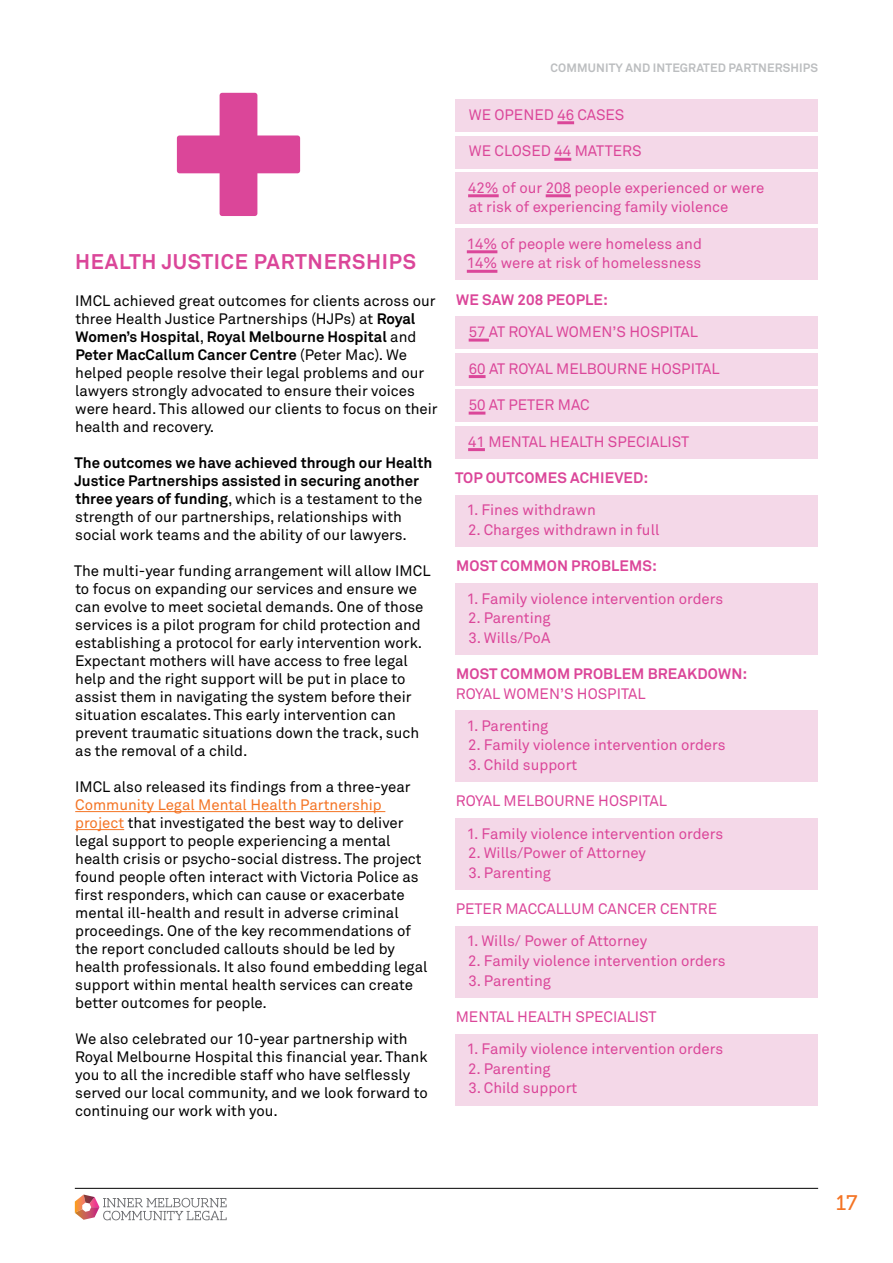
<style>
.page{position:relative;width:893px;height:1263px;background:#fff}
.page>*{position:absolute;margin:0;border:0;box-sizing:border-box;transform-origin:0 0}
.t1{font:700 21px "Akkurat Std";letter-spacing:.035em;color:#db4699}
.t2{font:21px "Museo Slab 500";color:#f47424}
.Body{font:15px/18px "Akkurat Pro";color:#000}
.snapshot_in_text_body{font:15px/19.5px "Akkurat Pro";color:#db4699}
.Snapshot_-_TEXT{font:700 15px/19.5px "Akkurat Std";letter-spacing:.01em;color:#db4699}
.Snapshot_-_TEXT-2{font:15px "Akkurat Pro";color:#db4699}
.t3{font:700 12px "Akkurat Std";letter-spacing:.01em;color:#bcbec0}
.s1{font-family:"Akkurat Std";font-weight:700}
.s2{color:#f47424}
.s3{font-family:"Akkurat Pro";font-weight:400}
</style>
<div class="page">
<svg style="left:75px;top:1194px;width:152px;height:26px"></svg>
<hr style="left:75px;top:1188px;width:743px;height:1px;background:#000">
<hr style="left:75px;top:811px;width:310px;height:1px;background:#f47424">
<hr style="left:75px;top:829px;width:49px;height:1px;background:#f47424">
<div style="left:455px;top:99px;width:363px;height:33px;background:#f4d8e8"></div>
<hr style="left:557px;top:121px;width:17px;height:3px;background:#db4699">
<div style="left:455px;top:136px;width:363px;height:32px;background:#f4d8e8"></div>
<hr style="left:554px;top:158px;width:17px;height:3px;background:#db4699">
<div style="left:455px;top:173px;width:363px;height:51px;background:#f4d8e8"></div>
<hr style="left:468px;top:194px;width:31px;height:3px;background:#db4699">
<hr style="left:546px;top:194px;width:25px;height:3px;background:#db4699">
<div style="left:455px;top:229px;width:363px;height:51px;background:#f4d8e8"></div>
<hr style="left:467px;top:250px;width:30px;height:3px;background:#db4699">
<hr style="left:467px;top:270px;width:30px;height:3px;background:#db4699">
<div style="left:455px;top:317px;width:363px;height:32px;background:#f4d8e8"></div>
<hr style="left:469px;top:339px;width:20px;height:3px;background:#db4699">
<div style="left:455px;top:353px;width:363px;height:32px;background:#f4d8e8"></div>
<hr style="left:469px;top:375px;width:17px;height:3px;background:#db4699">
<div style="left:455px;top:390px;width:363px;height:32px;background:#f4d8e8"></div>
<hr style="left:469px;top:412px;width:16px;height:3px;background:#db4699">
<div style="left:455px;top:426px;width:363px;height:32px;background:#f4d8e8"></div>
<hr style="left:468px;top:448px;width:17px;height:3px;background:#db4699">
<div style="left:455px;top:495px;width:363px;height:52px;background:#f4d8e8"></div>
<div style="left:455px;top:583px;width:363px;height:71px;background:#f4d8e8"></div>
<div style="left:455px;top:711px;width:363px;height:71px;background:#f4d8e8"></div>
<div style="left:455px;top:818px;width:363px;height:71px;background:#f4d8e8"></div>
<div style="left:455px;top:926px;width:363px;height:71px;background:#f4d8e8"></div>
<div style="left:455px;top:1034px;width:363px;height:71px;background:#f4d8e8"></div>
<div style="left:177px;top:135px;width:123px;height:38px;background:#db4699;border-radius:3px"></div>
<div style="left:220px;top:93px;width:37px;height:123px;background:#db4699;border-radius:3px"></div>
<h2 class="t1" style="left:75px;top:249px;width:342px">HEALTH JUSTICE PARTNERSHIPS</h2>
<p class="Body" style="left:75px;top:292px;width:364px">IMCL achieved great outcomes for clients across our three Health Justice Partnerships (HJPs) at <span class="s1">Royal Women’s Hospital</span>, <span class="s1">Royal Melbourne Hospital</span> and <span class="s1">Peter MacCallum Cancer Centre</span> (Peter Mac). We helped people resolve their legal problems and our lawyers strongly advocated to ensure their voices were heard. This allowed our clients to focus on their health and recovery.</p>
<p class="Body" style="left:74px;top:454px;width:359px"><span class="s1">The outcomes we have achieved through our Health Justice Partnerships assisted in securing another three years of funding</span>, which is a testament to the strength of our partnerships, relationships with social work teams and the ability of our lawyers.</p>
<p class="Body" style="left:74px;top:562px;width:358px">The multi-year funding arrangement will allow IMCL to focus on expanding our services and ensure we can evolve to meet societal demands. One of those services is a pilot program for child protection and establishing a protocol for early intervention work.<br>Expectant mothers will have access to free legal help and the right support will be put in place to assist them in navigating the system before their situation escalates. This early intervention can prevent traumatic situations down the track, such as the removal of a child.</p>
<p class="Body" style="left:75px;top:778px;width:354px">IMCL also released its findings from a three-year <span class="s2">Community Legal Mental Health Partnership project</span> that investigated the best way to deliver legal support to people experiencing a mental health crisis or psycho-social distress. The project found people often interact with Victoria Police as first responders, which can cause or exacerbate mental ill-health and result in adverse criminal proceedings. One of the key recommendations of the report concluded callouts should be led by health professionals. It also found embedding legal support within mental health services can create better outcomes for people.</p>
<p class="Body" style="left:75px;top:1030px;width:354px">We also celebrated our 10-year partnership with Royal Melbourne Hospital this financial year. Thank you to all the incredible staff who have selflessly served our local community, and we look forward to continuing our work with you.</p>
<p class="t3" style="left:551px;top:60px;width:269px">COMMUNITY AND INTEGRATED PARTNERSHIPS</p>
<p class="snapshot_in_text_body" style="left:469px;top:105px;width:157px">WE OPENED 46 CASES</p>
<p class="snapshot_in_text_body" style="left:469px;top:142px;width:174px">WE CLOSED 44 MATTERS</p>
<p class="snapshot_in_text_body" style="left:468px;top:178px;width:298px">42% of our 208 people experienced or were at risk of experiencing family violence</p>
<p class="snapshot_in_text_body" style="left:467px;top:234px;width:237px">14% of people were homeless and<br>14% were at risk of homelessness</p>
<p class="Snapshot_-_TEXT" style="left:456px;top:290px;width:153px">WE SAW 208 PEOPLE:</p>
<p class="snapshot_in_text_body" style="left:469px;top:322px;width:231px">57 AT ROYAL WOMEN’S HOSPITAL</p>
<p class="snapshot_in_text_body" style="left:469px;top:359px;width:252px">60 AT ROYAL MELBOURNE HOSPITAL</p>
<p class="snapshot_in_text_body" style="left:469px;top:395px;width:123px">50 AT PETER MAC</p>
<p class="snapshot_in_text_body" style="left:468px;top:432px;width:223px">41 MENTAL HEALTH SPECIALIST</p>
<p class="Snapshot_-_TEXT" style="left:455px;top:468px;width:195px">TOP OUTCOMES ACHIEVED:</p>
<p class="snapshot_in_text_body" style="left:467px;top:501px;width:131px">1. Fines withdrawn</p>
<p class="snapshot_in_text_body" style="left:468px;top:520px;width:193px">2. Charges withdrawn in full</p>
<p class="Snapshot_-_TEXT" style="left:456px;top:556px;width:202px">MOST COMMON PROBLEMS:</p>
<p class="snapshot_in_text_body" style="left:467px;top:589px;width:258px">1. Family violence intervention orders</p>
<p class="snapshot_in_text_body" style="left:468px;top:609px;width:84px">2. Parenting</p>
<p class="snapshot_in_text_body" style="left:468px;top:628px;width:83px">3. Wills/PoA</p>
<p class="Snapshot_-_TEXT" style="left:456px;top:664px;width:293px">MOST COMMOM PROBLEM BREAKDOWN:<br><span class="s3">ROYAL WOMEN’S HOSPITAL</span></p>
<p class="snapshot_in_text_body" style="left:467px;top:716px;width:83px">1. Parenting</p>
<p class="snapshot_in_text_body" style="left:468px;top:736px;width:259px">2. Family violence intervention orders</p>
<p class="snapshot_in_text_body" style="left:468px;top:755px;width:110px">3. Child support</p>
<p class="Snapshot_-_TEXT-2" style="left:456px;top:792px;width:213px">ROYAL MELBOURNE HOSPITAL</p>
<p class="snapshot_in_text_body" style="left:467px;top:824px;width:258px">1. Family violence intervention orders</p>
<p class="snapshot_in_text_body" style="left:468px;top:844px;width:179px">2. Wills/Power of Attorney</p>
<p class="snapshot_in_text_body" style="left:468px;top:863px;width:84px">3. Parenting</p>
<p class="Snapshot_-_TEXT-2" style="left:456px;top:900px;width:263px">PETER MACCALLUM CANCER CENTRE</p>
<p class="snapshot_in_text_body" style="left:467px;top:932px;width:182px">1. Wills/ Power of Attorney</p>
<p class="snapshot_in_text_body" style="left:468px;top:951px;width:259px">2. Family violence intervention orders</p>
<p class="snapshot_in_text_body" style="left:468px;top:971px;width:84px">3. Parenting</p>
<p class="Snapshot_-_TEXT-2" style="left:456px;top:1008px;width:202px">MENTAL HEALTH SPECIALIST</p>
<p class="snapshot_in_text_body" style="left:467px;top:1040px;width:258px">1. Family violence intervention orders</p>
<p class="snapshot_in_text_body" style="left:468px;top:1059px;width:84px">2. Parenting</p>
<p class="snapshot_in_text_body" style="left:468px;top:1079px;width:110px">3. Child support</p>
<h1 class="t2" style="left:836px;top:1191px;width:23px">17</h1>
</div>
